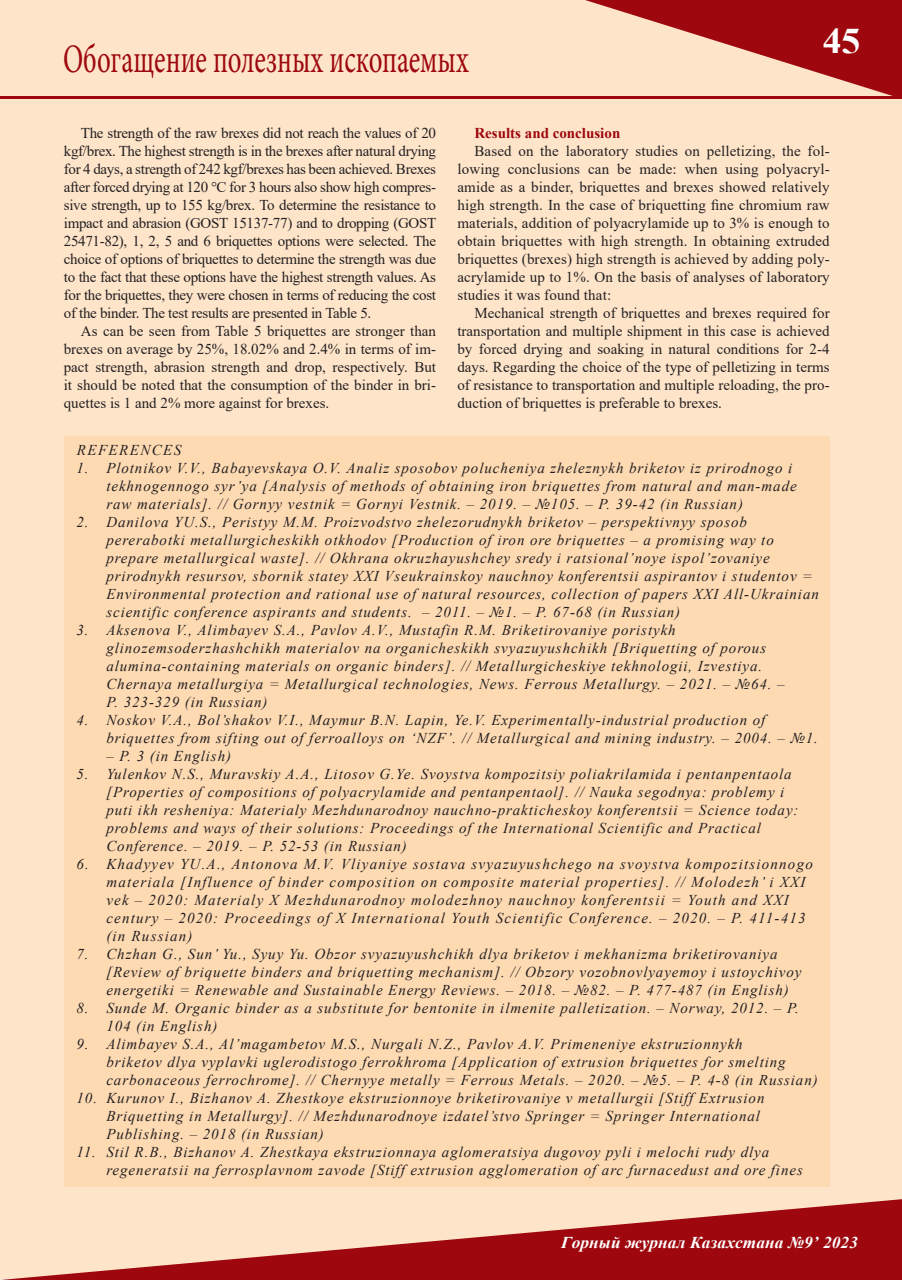
<style>
.page{position:relative;width:902px;height:1280px;background:#fff}
.page>*{position:absolute;margin:0;border:0;box-sizing:border-box;transform-origin:0 0}
.Рубрика{font:40.5px "Minion Pro";color:#9d070d;scale:.67 1}
.t1{font:700 36px "Times New Roman";color:#fff;scale:1.05 1}
.t2{font:italic 700 16.5px "Times New Roman";letter-spacing:.005em;color:#fff;scale:1.05 1}
.литература{font:italic 15px/18px "Times New Roman";letter-spacing:.06em;color:#231f20}
.t3{font:15px/18px "Times New Roman";color:#231f20;text-align:justify}
.литература-2{font:italic 15px/18px "Times New Roman";letter-spacing:.08em;color:#231f20}
.t4{font:700 15px "Times New Roman";color:#9d070d}
.литература-3{font:italic 15px "Times New Roman";letter-spacing:.095em;color:#231f20}
</style>
<div class="page">
<div style="left:1px;top:1px;width:900px;height:1278px;background:#fee5ca"></div>
<svg style="left:585px;top:0;width:316px;height:96px"></svg>
<svg style="left:0;top:1199px;width:901px;height:81px"></svg>
<hr style="left:1px;top:96px;width:900px;height:3px;background:#9d070d">
<div style="left:64px;top:436px;width:765px;height:750px;background:#fedab3"></div>
<p class="Рубрика" style="left:63px;top:32px;width:607px">Обогащение полезных ископаемых</p>
<h2 class="t1" style="left:822px;top:15px;width:38px">45</h2>
<p class="t3" style="left:64px;top:123px;width:374px;text-indent:17px">The strength of the raw brexes did not reach the values of 20 kgf/brex. The highest strength is in the brexes after natural drying for 4 days, a strength of 242 kgf/brexes has been achieved. Brexes after forced drying at 120 ℃ for 3 hours also show high compres&shy;sive strength, up to 155 kg/brex. To determine the resistance to impact and abrasion (GOST 15137-77) and to dropping (GOST 25471-82), 1, 2, 5 and 6 briquettes options were selected. The choice of options of briquettes to determine the strength was due to the fact that these options have the highest strength values. As for the briquettes, they were chosen in terms of reducing the cost of the binder. The test results are presented in Table 5.</p>
<p class="t3" style="left:64px;top:321px;width:374px;text-indent:17px">As can be seen from Table 5 briquettes are stronger than brexes on average by 25%, 18.02% and 2.4% in terms of im&shy;pact strength, abrasion strength and drop, respectively. But it should be noted that the consumption of the binder in bri&shy;quettes is 1 and 2% more against for brexes.</p>
<p class="t4" style="left:474px;top:122px;width:147px">Results and conclusion</p>
<p class="t3" style="left:457px;top:141px;width:374px;text-indent:17px">Based on the laboratory studies on pelletizing, the fol&shy;lowing conclusions can be made: when using polyacryl&shy;amide as a binder, briquettes and brexes showed relatively high strength. In the case of briquetting fine chromium raw materials, addition of polyacrylamide up to 3% is enough to obtain briquettes with high strength. In obtaining extruded briquettes (brexes) high strength is achieved by adding poly&shy;acrylamide up to 1%. On the basis of analyses of laboratory studies it was found that:</p>
<p class="t3" style="left:457px;top:303px;width:374px;text-indent:17px">Mechanical strength of briquettes and brexes required for transportation and multiple shipment in this case is achieved by forced drying and soaking in natural conditions for 2-4 days. Regarding the choice of the type of pelletizing in terms of resistance to transportation and multiple reloading, the pro&shy;duction of briquettes is preferable to brexes.</p>
<p class="литература-3" style="left:77px;top:439px;width:106px">REFERENCES</p>
<p class="литература" style="left:106px;top:458px;width:691px;text-indent:-30px">1. Plotnikov V.V., Babayevskaya O.V. Analiz sposobov polucheniya zheleznykh briketov iz prirodnogo i tekhnogennogo syr’ya [Analysis of methods of obtaining iron briquettes from natural and man-made raw materials]. // Gornyy vestnik = Gornyi Vestnik. – 2019. – №105. – P. 39-42 (in Russian)</p>
<p class="литература" style="left:106px;top:512px;width:714px;text-indent:-30px">2. Danilova YU.S., Peristyy M.M. Proizvodstvo zhelezorudnykh briketov – perspektivnyy sposob pererabotki metallurgicheskikh otkhodov [Production of iron ore briquettes – a promising way to prepare metallurgical waste]. // Okhrana okruzhayushchey sredy i ratsional’noye ispol’zovaniye prirodnykh resursov, sbornik statey XXI Vseukrainskoy nauchnoy konferentsii aspirantov i studentov = Environmental protection and rational use of natural resources, collection of papers XXI All-Ukrainian scientific conference aspirants and students. – 2011. – №1. – P. 67-68 (in Russian)</p>
<p class="литература" style="left:106px;top:620px;width:679px;text-indent:-30px">3. Aksenova V., Alimbayev S.A., Pavlov A.V., Mustafin R.M. Briketirovaniye poristykh glinozemsoderzhashchikh materialov na organicheskikh svyazuyushchikh [Briquetting of porous alumina-containing materials on organic binders]. // Metallurgicheskiye tekhnologii, Izvestiya.<br>Chernaya metallurgiya = Metallurgical technologies, News. Ferrous Metallurgy. – 2021. – №64. – P. 323-329 (in Russian)</p>
<p class="литература" style="left:106px;top:710px;width:713px;text-indent:-30px">4. Noskov V.A., Bol’shakov V.I., Maymur B.N. Lapin, Ye.V. Experimentally-industrial production of briquettes from sifting out of ferroalloys on ‘NZF’. // Metallurgical and mining industry. – 2004. – №1.</p>
<p class="литература" style="left:106px;top:746px;width:126px">– P. 3 (in English)</p>
<p class="литература" style="left:106px;top:764px;width:693px;text-indent:-30px">5. Yulenkov N.S., Muravskiy A.A., Litosov G.Ye. Svoystva kompozitsiy poliakrilamida i pentanpentaola [Properties of compositions of polyacrylamide and pentanpentaol]. // Nauka segodnya: problemy i puti ikh resheniya: Materialy Mezhdunarodnoy nauchno-prakticheskoy konferentsii = Science today: problems and ways of their solutions: Proceedings of the International Scientific and Practical Conference. – 2019. – P. 52-53 (in Russian)</p>
<p class="литература-2" style="left:106px;top:854px;width:708px;text-indent:-30px">6. Khadyyev YU.A., Antonova M.V. Vliyaniye sostava svyazuyushchego na svoystva kompozitsionnogo materiala [Influence of binder composition on composite material properties]. // Molodezh’ i XXI vek – 2020: Materialy X Mezhdunarodnoy molodezhnoy nauchnoy konferentsii = Youth and XXI century – 2020: Proceedings of X International Youth Scientific Conference. – 2020. – P. 411-413 (in Russian)</p>
<p class="литература" style="left:106px;top:944px;width:696px;text-indent:-30px">7. Chzhan G., Sun’ Yu., Syuy Yu. Obzor svyazuyushchikh dlya briketov i mekhanizma briketirovaniya [Review of briquette binders and briquetting mechanism]. // Obzory vozobnovlyayemoy i ustoychivoy energetiki = Renewable and Sustainable Energy Reviews. – 2018. – №82. – P. 477-487 (in English)</p>
<p class="литература" style="left:106px;top:998px;width:694px;text-indent:-30px">8. Sunde M. Organic binder as a substitute for bentonite in ilmenite palletization. – Norway, 2012. – P.<br>104 (in English)</p>
<p class="литература" style="left:106px;top:1034px;width:712px;text-indent:-30px">9. Alimbayev S.A., Al’magambetov M.S., Nurgali N.Z., Pavlov A.V. Primeneniye ekstruzionnykh<br>briketov dlya vyplavki uglerodistogo ferrokhroma [Application of extrusion briquettes for smelting carbonaceous ferrochrome]. // Chernyye metally = Ferrous Metals. – 2020. – №5. – P. 4-8 (in Russian)</p>
<p class="литература" style="left:106px;top:1088px;width:659px;text-indent:-30px">10. Kurunov I., Bizhanov A. Zhestkoye ekstruzionnoye briketirovaniye v metallurgii [Stiff Extrusion<br>Briquetting in Metallurgy]. // Mezhdunarodnoye izdatel’stvo Springer = Springer International<br>Publishing. – 2018 (in Russian)</p>
<p class="литература" style="left:106px;top:1142px;width:698px;text-indent:-30px">11. Stil R.B., Bizhanov A. Zhestkaya ekstruzionnaya aglomeratsiya dugovoy pyli i melochi rudy dlya regeneratsii na ferrosplavnom zavode [Stiff extrusion agglomeration of arc furnacedust and ore fines</p>
<p class="t2" style="left:561px;top:1231px;width:284px">Горный журнал Казахстана №9’ 2023</p>
</div>
